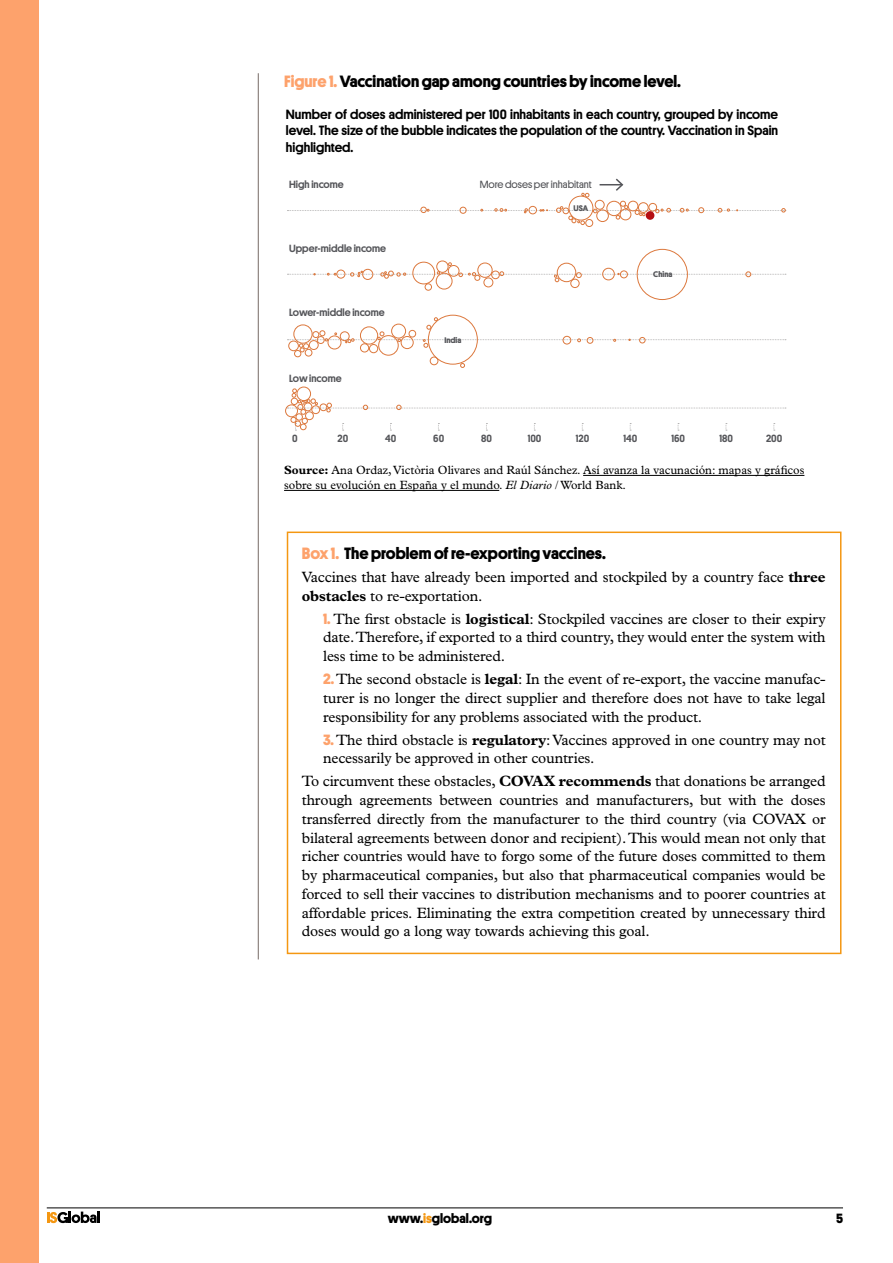
<style>
.page{position:relative;width:893px;height:1263px;background:#fff}
.page>*{position:absolute;margin:0;border:0;box-sizing:border-box;transform-origin:0 0}
.text_base{font:700 16.5px "Platform";color:#000}
.text_base-2{font:15px/18.8px "Plantin";letter-spacing:-.01em;color:#000;text-align:justify}
.text_base-3{font:500 13.5px/16.5px "Platform";color:#000;text-align:justify}
.t1{font:700 13.5px "Platform";color:#000}
.text_base-4{font:12px/15px "Plantin";color:#000}
.Text{font:500 10.5px "Platform";color:#55565a}
.Text-2{font:10.5px "Platform";color:#55565a}
.Text-3{font:700 8.25px "Platform";color:#55565a}
.s1{color:#fda26c}
.s2{font-weight:700}
.s3{font-style:italic}
.s4{font-family:"Platform";font-weight:700;color:#fda26c}
.s5{color:#f49712}
</style>
<div class="page">
<svg style="left:47px;top:1211px;width:53px;height:12px"></svg>
<hr style="left:47px;top:1207px;width:796px;height:1px;background:#000">
<div style="left:0;top:0;width:38px;height:1263px;background:#fda26c"></div>
<hr style="left:258px;top:73px;width:1px;height:886px;background:#867b77">
<div style="left:570px;top:279px;width:10px;height:9px;border:1px solid #dc783d;border-radius:50%"></div>
<div style="left:483px;top:277px;width:10px;height:10px;border:1px solid #dc783d;border-radius:50%"></div>
<div style="left:637px;top:249px;width:51px;height:51px;border:1px solid #dc783d;border-radius:50%"></div>
<div style="left:425px;top:283px;width:7px;height:8px;border:1px solid #dc783d;border-radius:50%"></div>
<div style="left:436px;top:261px;width:12px;height:12px;border:1px solid #dc783d;border-radius:50%"></div>
<div style="left:436px;top:273px;width:16px;height:16px;border:1px solid #dc783d;border-radius:50%"></div>
<div style="left:412px;top:262px;width:23px;height:22px;border:1px solid #dc783d;border-radius:50%"></div>
<svg style="left:287px;top:262px;width:499px;height:20px"></svg>
<div style="left:336px;top:270px;width:9px;height:8px;border:1px solid #dc783d;border-radius:50%"></div>
<div style="left:362px;top:269px;width:11px;height:11px;border:1px solid #dc783d;border-radius:50%"></div>
<div style="left:297px;top:387px;width:14px;height:14px;border:1px solid #dc783d;border-radius:50%"></div>
<div style="left:285px;top:404px;width:13px;height:13px;border:1px solid #dc783d;border-radius:50%"></div>
<svg style="left:287px;top:389px;width:499px;height:42px"></svg>
<div style="left:291px;top:398px;width:7px;height:7px;border:1px solid #dc783d;border-radius:50%"></div>
<div style="left:294px;top:350px;width:7px;height:7px;border:1px solid #dc783d;border-radius:50%"></div>
<div style="left:305px;top:349px;width:7px;height:7px;border:1px solid #dc783d;border-radius:50%"></div>
<div style="left:428px;top:315px;width:50px;height:49px;border:1px solid #dc783d;border-radius:50%"></div>
<div style="left:378px;top:335px;width:21px;height:21px;border:1px solid #dc783d;border-radius:50%"></div>
<div style="left:369px;top:344px;width:9px;height:9px;border:1px solid #dc783d;border-radius:50%"></div>
<div style="left:430px;top:357px;width:8px;height:8px;border:1px solid #dc783d;border-radius:50%"></div>
<svg style="left:460px;top:363px;width:5px;height:5px"></svg>
<svg style="left:287px;top:317px;width:499px;height:35px"></svg>
<div style="left:585px;top:219px;width:8px;height:8px;border:1px solid #dc783d;border-radius:50%"></div>
<hr style="left:583px;top:475px;width:221px;height:1px;background:#000">
<hr style="left:284px;top:490px;width:215px;height:1px;background:#000">
<div style="left:287px;top:531px;width:554px;height:423px;border:2px solid #f49712"></div>
<svg style="left:287px;top:178px;width:499px;height:47px"></svg>
<p class="text_base" style="left:284px;top:69px;width:398px"><span class="s1">Figure 1.</span>Vaccination gap among countries by income level.</p>
<p class="text_base-3" style="left:286px;top:105px;width:494px">Number of doses administered per 100 inhabitants in each country, grouped by income level. The size of the bubble indicates the population of the country. Vaccination in Spain highlighted.</p>
<p class="Text" style="left:289px;top:177px;width:56px">High income</p>
<p class="Text" style="left:289px;top:240px;width:98px">Upper-middle income</p>
<p class="Text" style="left:289px;top:305px;width:97px">Lower-middle income</p>
<p class="Text" style="left:289px;top:371px;width:54px">Low income</p>
<p class="Text-2" style="left:480px;top:177px;width:114px">More doses per inhabitant</p>
<p class="Text-3" style="left:574px;top:202px;width:16px">USA</p>
<p class="Text-3" style="left:444px;top:334px;width:18px">India</p>
<p class="Text-3" style="left:653px;top:268px;width:21px">China</p>
<p class="Text" style="left:292px;top:430px;width:7px">0</p>
<p class="Text" style="left:338px;top:430px;width:12px">20</p>
<p class="Text" style="left:385px;top:430px;width:13px">40</p>
<p class="Text" style="left:433px;top:430px;width:12px">60</p>
<p class="Text" style="left:481px;top:430px;width:12px">80</p>
<p class="Text" style="left:528px;top:430px;width:15px">100</p>
<p class="Text" style="left:576px;top:430px;width:15px">120</p>
<p class="Text" style="left:623px;top:430px;width:15px">140</p>
<p class="Text" style="left:671px;top:430px;width:15px">160</p>
<p class="Text" style="left:719px;top:430px;width:15px">180</p>
<p class="Text" style="left:766px;top:430px;width:18px">200</p>
<p class="text_base-4" style="left:284px;top:462px;width:522px"><span class="s2">Source:</span> Ana Ordaz, Victòria Olivares and Raúl Sánchez. Así avanza la vacunación: mapas y gráficos sobre su evolución en España y el mundo. <span class="s3">El Diario</span> / World Bank.</p>
<p class="text_base" style="left:302px;top:541px;width:306px"><span class="s1">Box 1.</span> The problem of re-exporting vaccines.</p>
<p class="text_base-2" style="left:302px;top:567px;width:525px">Vaccines that have already been imported and stockpiled by a country face <span class="s2">three obstacles</span> to re-exportation.</p>
<p class="text_base-2" style="left:323px;top:609px;width:504px"><span class="s4">1.</span> The first obstacle is <span class="s2">logistical</span>: Stockpiled vaccines are closer to their expiry date. Therefore, if exported to a third country, they would enter the system with less time to be administered.</p>
<p class="text_base-2" style="left:323px;top:669px;width:504px"><span class="s4">2.</span> The second obstacle is <span class="s2">legal</span>: In the event of re-export, the vaccine manufac&shy;turer is no longer the direct supplier and therefore does not have to take legal responsibility for any problems associated with the product.</p>
<p class="text_base-2" style="left:323px;top:730px;width:504px"><span class="s4">3.</span> The third obstacle is <span class="s2">regulatory</span>: Vaccines approved in one country may not necessarily be approved in other countries.</p>
<p class="text_base-2" style="left:302px;top:772px;width:525px">To circumvent these obstacles, <span class="s2">COVAX recommends</span> that donations be arranged through agreements between countries and manufacturers, but with the doses transferred directly from the manufacturer to the third country (via COVAX or bilateral agreements between donor and recipient). This would mean not only that richer countries would have to forgo some of the future doses committed to them by pharmaceutical companies, but also that pharmaceutical companies would be forced to sell their vaccines to distribution mechanisms and to poorer countries at affordable prices. Eliminating the extra competition created by unnecessary third doses would go a long way towards achieving this goal.</p>
<p class="t1" style="left:388px;top:1208px;width:106px">www.<span class="s5">is</span>global.org</p>
<p class="t1" style="left:836px;top:1208px;width:9px">5</p>
</div>
